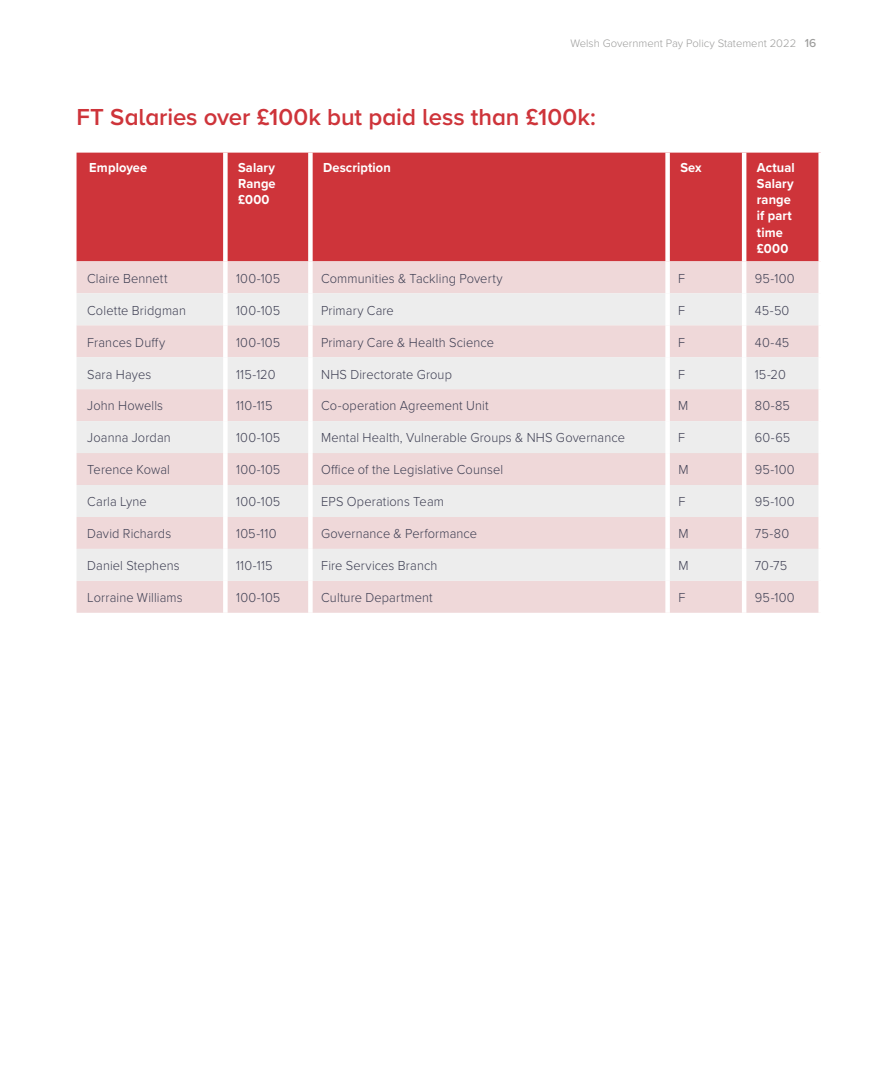
<style>
.page{position:relative;width:893px;height:1085px;background:#fff}
.page>*{position:absolute;margin:0;border:0;box-sizing:border-box;transform-origin:0 0}
.H2_Sub_Heading_Spann{font:600 24px "Proxima Nova";color:#ce343a}
.Table_Text{font:300 13.5px "Proxima Nova";letter-spacing:.01em;color:#3d3e52;scale:.95 1}
.Table_Heading_Left{font:700 13.5px/16.2px "Proxima Nova";letter-spacing:.01em;color:#fff;text-align:justify;scale:.95 1}
.t1{font:300 11.25px "Proxima Nova";color:#9d9d9c}
.s1{font-weight:500;font-size:12px}
</style>
<div class="page">
<div style="left:77px;top:153px;width:741px;height:108px;background:#ce343a"></div>
<div style="left:77px;top:261px;width:741px;height:351px;background:#efd8d9"></div>
<svg style="left:77px;top:293px;width:741px;height:287px;background:#ede3e4"></svg>
<div style="left:223px;top:153px;width:5px;height:108px;background:#fff"></div>
<div style="left:308px;top:153px;width:5px;height:108px;background:#fff"></div>
<div style="left:665px;top:153px;width:5px;height:108px;background:#fff"></div>
<hr style="left:742px;top:153px;width:4px;height:108px;background:#fff">
<div style="left:223px;top:261px;width:5px;height:32px;background:#fff"></div>
<div style="left:308px;top:261px;width:5px;height:32px;background:#fff"></div>
<div style="left:665px;top:261px;width:5px;height:32px;background:#fff"></div>
<hr style="left:742px;top:261px;width:4px;height:32px;background:#fff">
<div style="left:223px;top:293px;width:5px;height:32px;background:#fff"></div>
<div style="left:308px;top:293px;width:5px;height:32px;background:#fff"></div>
<div style="left:665px;top:293px;width:5px;height:32px;background:#fff"></div>
<hr style="left:742px;top:293px;width:4px;height:32px;background:#fff">
<div style="left:223px;top:325px;width:5px;height:32px;background:#fff"></div>
<div style="left:308px;top:325px;width:5px;height:32px;background:#fff"></div>
<div style="left:665px;top:325px;width:5px;height:32px;background:#fff"></div>
<hr style="left:742px;top:325px;width:4px;height:32px;background:#fff">
<div style="left:223px;top:357px;width:5px;height:32px;background:#fff"></div>
<div style="left:308px;top:357px;width:5px;height:32px;background:#fff"></div>
<div style="left:665px;top:357px;width:5px;height:32px;background:#fff"></div>
<hr style="left:742px;top:357px;width:4px;height:32px;background:#fff">
<div style="left:223px;top:389px;width:5px;height:32px;background:#fff"></div>
<div style="left:308px;top:389px;width:5px;height:32px;background:#fff"></div>
<div style="left:665px;top:389px;width:5px;height:32px;background:#fff"></div>
<hr style="left:742px;top:389px;width:4px;height:32px;background:#fff">
<div style="left:223px;top:421px;width:5px;height:32px;background:#fff"></div>
<div style="left:308px;top:421px;width:5px;height:32px;background:#fff"></div>
<div style="left:665px;top:421px;width:5px;height:32px;background:#fff"></div>
<hr style="left:742px;top:421px;width:4px;height:32px;background:#fff">
<div style="left:223px;top:453px;width:5px;height:32px;background:#fff"></div>
<div style="left:308px;top:453px;width:5px;height:32px;background:#fff"></div>
<div style="left:665px;top:453px;width:5px;height:32px;background:#fff"></div>
<hr style="left:742px;top:453px;width:4px;height:32px;background:#fff">
<div style="left:223px;top:485px;width:5px;height:32px;background:#fff"></div>
<div style="left:308px;top:485px;width:5px;height:32px;background:#fff"></div>
<div style="left:665px;top:485px;width:5px;height:32px;background:#fff"></div>
<hr style="left:742px;top:485px;width:4px;height:32px;background:#fff">
<div style="left:223px;top:517px;width:5px;height:32px;background:#fff"></div>
<div style="left:308px;top:517px;width:5px;height:32px;background:#fff"></div>
<div style="left:665px;top:517px;width:5px;height:32px;background:#fff"></div>
<hr style="left:742px;top:517px;width:4px;height:32px;background:#fff">
<div style="left:223px;top:549px;width:5px;height:31px;background:#fff"></div>
<div style="left:308px;top:549px;width:5px;height:31px;background:#fff"></div>
<div style="left:665px;top:549px;width:5px;height:31px;background:#fff"></div>
<hr style="left:742px;top:549px;width:4px;height:31px;background:#fff">
<div style="left:223px;top:580px;width:5px;height:32px;background:#fff"></div>
<div style="left:308px;top:580px;width:5px;height:32px;background:#fff"></div>
<div style="left:665px;top:580px;width:5px;height:32px;background:#fff"></div>
<hr style="left:742px;top:580px;width:4px;height:32px;background:#fff">
<p class="t1" style="left:570px;top:35px;width:247px">Welsh Government Pay Policy Statement 2022 <span class="s1">16</span></p>
<h2 class="H2_Sub_Heading_Spann" style="left:77px;top:99px;width:521px">FT Salaries over £100k but paid less than £100k:</h2>
<p class="Table_Heading_Left" style="left:89px;top:159px;width:62px">Employee</p>
<p class="Table_Heading_Left" style="left:238px;top:159px;width:41px">Salary Range £000</p>
<p class="Table_Heading_Left" style="left:323px;top:159px;width:73px">Description</p>
<p class="Table_Heading_Left" style="left:680px;top:159px;width:24px">Sex</p>
<p class="Table_Heading_Left" style="left:757px;top:159px;width:41px;text-align:left">Actual<br>Salary range if part time £000</p>
<p class="Table_Text" style="left:87px;top:268px;width:86px">Claire Bennett</p>
<p class="Table_Text" style="left:236px;top:268px;width:48px">100-105</p>
<p class="Table_Text" style="left:321px;top:268px;width:193px">Communities &amp; Tackling Poverty</p>
<p class="Table_Text" style="left:678px;top:268px;width:9px">F</p>
<p class="Table_Text" style="left:755px;top:268px;width:43px">95-100</p>
<p class="Table_Text" style="left:87px;top:300px;width:105px">Colette Bridgman</p>
<p class="Table_Text" style="left:236px;top:300px;width:48px">100-105</p>
<p class="Table_Text" style="left:321px;top:300px;width:78px">Primary Care</p>
<p class="Table_Text" style="left:678px;top:300px;width:9px">F</p>
<p class="Table_Text" style="left:755px;top:300px;width:38px">45-50</p>
<p class="Table_Text" style="left:87px;top:332px;width:84px">Frances Duffy</p>
<p class="Table_Text" style="left:236px;top:332px;width:48px">100-105</p>
<p class="Table_Text" style="left:321px;top:332px;width:184px">Primary Care &amp; Health Science</p>
<p class="Table_Text" style="left:678px;top:332px;width:9px">F</p>
<p class="Table_Text" style="left:755px;top:332px;width:38px">40-45</p>
<p class="Table_Text" style="left:87px;top:364px;width:69px">Sara Hayes</p>
<p class="Table_Text" style="left:236px;top:364px;width:43px">115-120</p>
<p class="Table_Text" style="left:321px;top:364px;width:139px">NHS Directorate Group</p>
<p class="Table_Text" style="left:678px;top:364px;width:9px">F</p>
<p class="Table_Text" style="left:755px;top:364px;width:34px">15-20</p>
<p class="Table_Text" style="left:87px;top:396px;width:81px">John Howells</p>
<p class="Table_Text" style="left:236px;top:396px;width:40px">110-115</p>
<p class="Table_Text" style="left:321px;top:396px;width:178px">Co-operation Agreement Unit</p>
<p class="Table_Text" style="left:678px;top:396px;width:12px">M</p>
<p class="Table_Text" style="left:755px;top:396px;width:39px">80-85</p>
<p class="Table_Text" style="left:87px;top:428px;width:89px">Joanna Jordan</p>
<p class="Table_Text" style="left:236px;top:428px;width:48px">100-105</p>
<p class="Table_Text" style="left:321px;top:428px;width:321px">Mental Health, Vulnerable Groups &amp; NHS Governance</p>
<p class="Table_Text" style="left:678px;top:428px;width:9px">F</p>
<p class="Table_Text" style="left:755px;top:428px;width:39px">60-65</p>
<p class="Table_Text" style="left:87px;top:459px;width:89px">Terence Kowal</p>
<p class="Table_Text" style="left:236px;top:459px;width:48px">100-105</p>
<p class="Table_Text" style="left:321px;top:459px;width:193px">Office of the Legislative Counsel</p>
<p class="Table_Text" style="left:678px;top:459px;width:12px">M</p>
<p class="Table_Text" style="left:755px;top:459px;width:43px">95-100</p>
<p class="Table_Text" style="left:87px;top:491px;width:64px">Carla Lyne</p>
<p class="Table_Text" style="left:236px;top:491px;width:48px">100-105</p>
<p class="Table_Text" style="left:321px;top:491px;width:131px">EPS Operations Team</p>
<p class="Table_Text" style="left:678px;top:491px;width:9px">F</p>
<p class="Table_Text" style="left:755px;top:491px;width:43px">95-100</p>
<p class="Table_Text" style="left:87px;top:523px;width:90px">David Richards</p>
<p class="Table_Text" style="left:236px;top:523px;width:44px">105-110</p>
<p class="Table_Text" style="left:321px;top:523px;width:166px">Governance &amp; Performance</p>
<p class="Table_Text" style="left:678px;top:523px;width:12px">M</p>
<p class="Table_Text" style="left:755px;top:523px;width:38px">75-80</p>
<p class="Table_Text" style="left:87px;top:555px;width:99px">Daniel Stephens</p>
<p class="Table_Text" style="left:236px;top:555px;width:40px">110-115</p>
<p class="Table_Text" style="left:321px;top:555px;width:124px">Fire Services Branch</p>
<p class="Table_Text" style="left:678px;top:555px;width:12px">M</p>
<p class="Table_Text" style="left:755px;top:555px;width:36px">70-75</p>
<p class="Table_Text" style="left:87px;top:587px;width:102px">Lorraine Williams</p>
<p class="Table_Text" style="left:236px;top:587px;width:48px">100-105</p>
<p class="Table_Text" style="left:321px;top:587px;width:119px">Culture Department</p>
<p class="Table_Text" style="left:678px;top:587px;width:9px">F</p>
<p class="Table_Text" style="left:755px;top:587px;width:43px">95-100</p>
</div>
